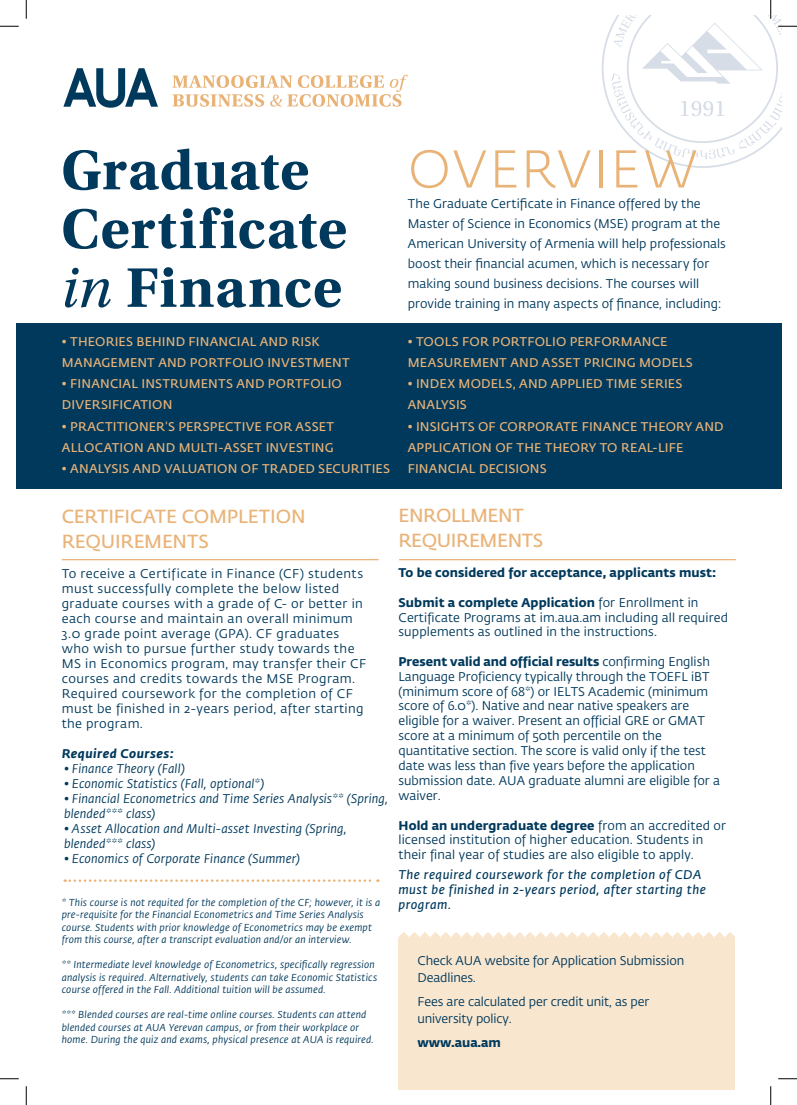
<style>
.page{position:relative;width:797px;height:1105px;background:#fff}
.page>*{position:absolute;margin:0;border:0;box-sizing:border-box;transform-origin:0 0}
.t1{font:700 58.75px/58.8px "Utopia Std";letter-spacing:.01em;color:#00395c}
.t2{font:300 52.5px "Fedra Sans Arm";letter-spacing:.035em;color:#e9b378}
.t3{font:600 18.75px/25px "Fedra Sans Arm";letter-spacing:-.02em;color:#e9b378}
.t4{font:12.5px/14.9px "Fedra Sans Arm";letter-spacing:.005em;color:#00395c}
.t5{font:600 12.5px/21.2px "Fedra Sans Arm";letter-spacing:.015em;color:#e9b378}
.t6{font:12.5px/15px "Fedra Sans Arm";letter-spacing:.03em;color:#00395c}
.t7{font:italic 12.5px/15px "Fedra Sans Arm";letter-spacing:.005em;color:#00395c}
.t8{font:italic 600 12.5px/15px "Fedra Sans Arm";letter-spacing:.03em;color:#00395c}
.t9{font:700 12.5px "Fedra Sans Arm";letter-spacing:.01em;color:#00395c}
.t10{font:italic 700 12.5px "Fedra Sans Arm";letter-spacing:.035em;color:#00395c}
.t11{font:italic 10px/12.5px "Fedra Sans Arm";letter-spacing:.015em;color:#00395c}
.s1{font-weight:400;font-style:italic}
.s2{font-weight:700}
</style>
<div class="page">
<svg style="left:172px;top:75px;width:236px;height:32px"></svg>
<svg style="left:63px;top:68px;width:95px;height:40px"></svg>
<div style="left:16px;top:323px;width:765px;height:165px;background:#00395c"></div>
<hr style="left:399px;top:559px;width:337px;height:1px;background:#e9b378">
<hr style="left:62px;top:559px;width:316px;height:1px;background:#e9b378">
<svg style="left:65px;top:879px;width:313px;height:3px"></svg>
<svg style="left:0;top:25px;width:19px;height:2px"></svg>
<svg style="left:0;top:1078px;width:19px;height:1px"></svg>
<svg style="left:778px;top:1078px;width:19px;height:1px"></svg>
<svg style="left:25px;top:0;width:2px;height:19px"></svg>
<svg style="left:25px;top:1086px;width:2px;height:19px"></svg>
<svg style="left:602px;top:0;width:195px;height:168px"></svg>
<svg style="left:770px;top:1086px;width:1px;height:19px"></svg>
<div style="left:398px;top:938px;width:337px;height:151px;background:#f8e6cf"></div>
<svg style="left:399px;top:932px;width:336px;height:6px"></svg>
<h1 class="t1" style="left:61px;top:141px;width:288px">Graduate<br>Certificate <span class="s1">in</span> Finance</h1>
<p class="t5" style="left:62px;top:330px;width:289px">• THEORIES BEHIND FINANCIAL AND RISK<br>MANAGEMENT AND PORTFOLIO INVESTMENT</p>
<p class="t5" style="left:62px;top:373px;width:281px">• FINANCIAL INSTRUMENTS AND PORTFOLIO<br>DIVERSIFICATION</p>
<p class="t5" style="left:62px;top:415px;width:273px">• PRACTITIONER’S PERSPECTIVE FOR ASSET<br>ALLOCATION AND MULTI-ASSET INVESTING</p>
<p class="t5" style="left:62px;top:458px;width:330px">• ANALYSIS AND VALUATION OF TRADED SECURITIES</p>
<h2 class="t2" style="left:408px;top:136px;width:291px">OVERVIEW</h2>
<p class="t4" style="left:408px;top:193px;width:319px;line-height:20px">The Graduate Certificate in Finance offered by the Master of Science in Economics (MSE) program at the American University of Armenia will help professionals boost their financial acumen, which is necessary for making sound business decisions. The courses will provide training in many aspects of finance, including:</p>
<p class="t5" style="left:408px;top:330px;width:286px">• TOOLS FOR PORTFOLIO PERFORMANCE<br>MEASUREMENT AND ASSET PRICING MODELS</p>
<p class="t5" style="left:408px;top:373px;width:276px">• INDEX MODELS, AND APPLIED TIME SERIES<br>ANALYSIS</p>
<p class="t5" style="left:408px;top:415px;width:317px">• INSIGHTS OF CORPORATE FINANCE THEORY AND<br>APPLICATION OF THE THEORY TO REAL-LIFE<br>FINANCIAL DECISIONS</p>
<h3 class="t3" style="left:62px;top:503px;width:246px">CERTIFICATE COMPLETION<br>REQUIREMENTS</h3>
<p class="t6" style="left:62px;top:565px;width:306px">To receive a Certificate in Finance (CF) students must successfully complete the below listed graduate courses with a grade of C- or better in each course and maintain an overall minimum 3.0 grade point average (GPA). CF graduates who wish to pursue further study towards the MS in Economics program, may transfer their CF courses and credits towards the MSE Program.<br>Required coursework for the completion of CF must be finished in 2-years period, after starting the program.</p>
<p class="t10" style="left:62px;top:745px;width:113px">Required Courses:</p>
<p class="t7" style="left:64px;top:760px;width:122px">• Finance Theory (Fall)</p>
<p class="t7" style="left:64px;top:775px;width:202px">• Economic Statistics (Fall, optional*)</p>
<p class="t7" style="left:64px;top:790px;width:325px">• Financial Econometrics and Time Series Analysis** (Spring, blended*** class)</p>
<p class="t7" style="left:64px;top:820px;width:284px">• Asset Allocation and Multi-asset Investing (Spring, blended*** class)</p>
<p class="t7" style="left:64px;top:850px;width:237px">• Economics of Corporate Finance (Summer)</p>
<p class="t11" style="left:62px;top:896px;width:320px">* This course is not requited for the completion of the CF; however, it is a pre-requisite for the Financial Econometrics and Time Series Analysis course. Students with prior knowledge of Econometrics may be exempt from this course, after a transcript evaluation and/or an interview.</p>
<p class="t11" style="left:62px;top:958px;width:317px">** Intermediate level knowledge of Econometrics, specifically regression analysis is required. Alternatively, students can take Economic Statistics course offered in the Fall. Additional tuition will be assumed.</p>
<p class="t11" style="left:62px;top:1008px;width:314px">*** Blended courses are real-time online courses. Students can attend blended courses at AUA Yerevan campus, or from their workplace or home. During the quiz and exams, physical presence at AUA is required.</p>
<h3 class="t3" style="left:398px;top:503px;width:146px">ENROLLMENT<br>REQUIREMENTS</h3>
<p class="t9" style="left:398px;top:564px;width:319px">To be considered for acceptance, applicants must:</p>
<p class="t4" style="left:398px;top:595px;width:331px;line-height:14.5px"><span class="s2">Submit a complete Application</span> for Enrollment in<br>Certificate Programs at im.aua.am including all required supplements as outlined in the instructions.</p>
<p class="t4" style="left:398px;top:654px;width:323px"><span class="s2">Present valid and official results</span> confirming English Language Proficiency typically through the TOEFL iBT (minimum score of 68*) or IELTS Academic (minimum score of 6.0*). Native and near native speakers are eligible for a waiver. Present an official GRE or GMAT score at a minimum of 50th percentile on the quantitative section. The score is valid only if the test date was less than five years before the application submission date. AUA graduate alumni are eligible for a waiver.</p>
<p class="t4" style="left:398px;top:818px;width:329px;line-height:14.5px"><span class="s2">Hold an undergraduate degree</span> from an accredited or licensed institution of higher education. Students in their final year of studies are also eligible to apply.</p>
<p class="t8" style="left:398px;top:867px;width:309px">The required coursework for the completion of CDA must be finished in 2-years period, after starting the program.</p>
<p class="t4" style="left:417px;top:951px;width:268px;line-height:17.5px">Check AUA website for Application Submission<br>Deadlines.</p>
<p class="t4" style="left:417px;top:992px;width:233px;line-height:17.5px">Fees are calculated per credit unit, as per university policy.</p>
<p class="t9" style="left:417px;top:1034px;width:85px">www.aua.am</p>
</div>
